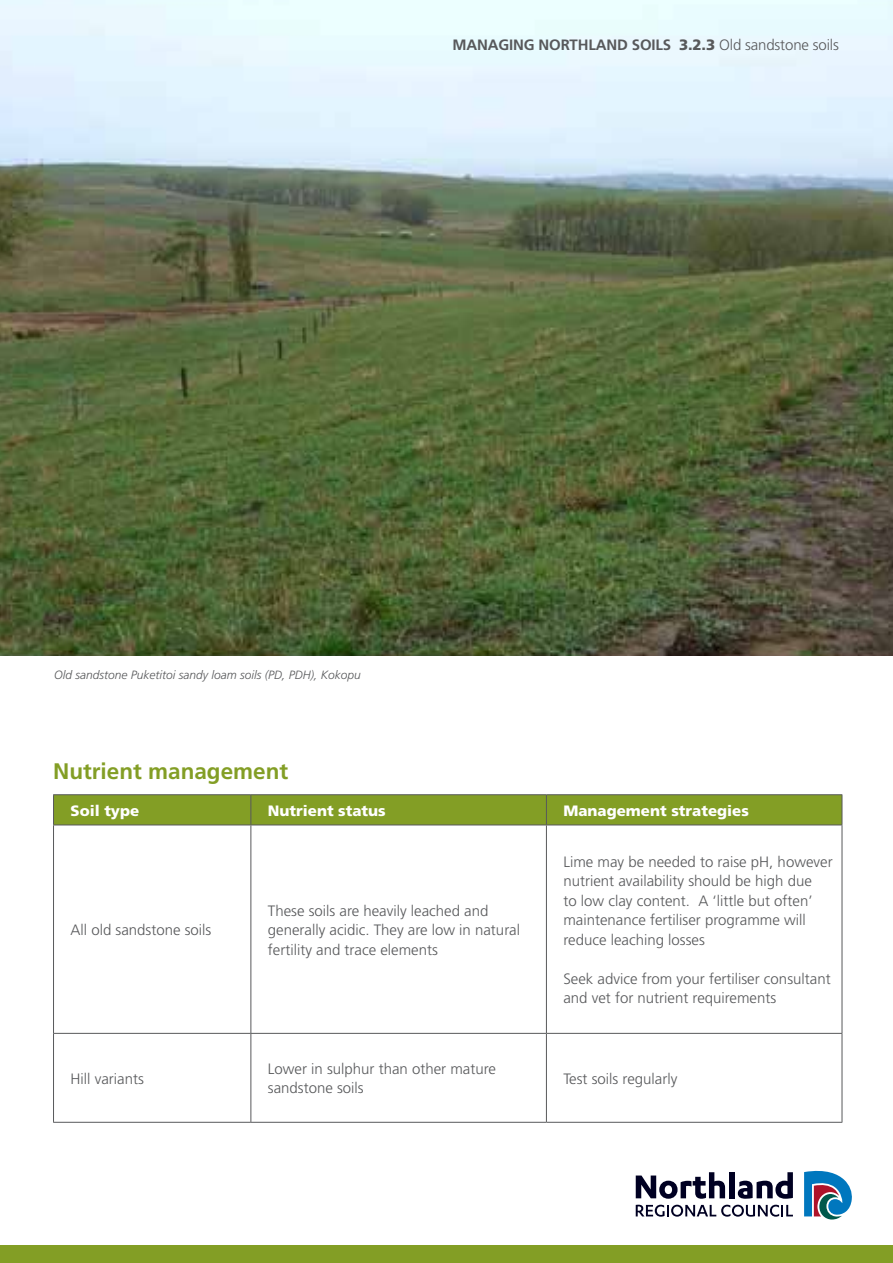
<style>
.page{position:relative;width:893px;height:1263px;background:#fff}
.page>*{position:absolute;margin:0;border:0;box-sizing:border-box;transform-origin:0 0}
.t1{font:700 22.5px "Frutiger";color:#839e25}
.t2{font:300 15px/19.5px "Frutiger";color:#58595b}
.t3{font:700 15px "Frutiger";letter-spacing:-.01em;color:#58595b}
.t4{font:900 15px "Frutiger";color:#fff}
.t5{font:italic 300 12px "Frutiger";color:#58595b}
.s1{font-weight:900}
.s2{font-weight:300}
</style>
<div class="page">
<svg style="left:636px;top:1172px;width:89px;height:27px"></svg>
<div style="left:729px;top:1172px;width:6px;height:26px;background:#002"></div>
<svg style="left:738px;top:1172px;width:55px;height:27px"></svg>
<svg style="left:636px;top:1205px;width:157px;height:12px"></svg>
<svg style="left:804px;top:1170px;width:48px;height:49px"></svg>
<img style="left:0;top:0;width:893px;height:656px">
<div style="left:0;top:1245px;width:893px;height:18px;background:#839e25"></div>
<div style="left:54px;top:795px;width:788px;height:30px;background:#839e25"></div>
<hr style="left:53px;top:794px;width:198px;height:1px;background:#58595b">
<hr style="left:53px;top:795px;width:1px;height:30px;background:#58595b">
<hr style="left:251px;top:794px;width:295px;height:1px;background:#58595b">
<hr style="left:250px;top:795px;width:1px;height:30px;background:#58595b">
<hr style="left:546px;top:794px;width:296px;height:1px;background:#58595b">
<hr style="left:546px;top:795px;width:1px;height:30px;background:#58595b">
<hr style="left:842px;top:795px;width:1px;height:30px;background:#58595b">
<hr style="left:53px;top:825px;width:198px;height:1px;background:#58595b">
<hr style="left:53px;top:825px;width:1px;height:208px;background:#58595b">
<hr style="left:251px;top:825px;width:295px;height:1px;background:#58595b">
<hr style="left:250px;top:825px;width:1px;height:208px;background:#58595b">
<hr style="left:546px;top:825px;width:296px;height:1px;background:#58595b">
<hr style="left:546px;top:825px;width:1px;height:208px;background:#58595b">
<hr style="left:842px;top:825px;width:1px;height:208px;background:#58595b">
<hr style="left:53px;top:1033px;width:198px;height:1px;background:#58595b">
<hr style="left:53px;top:1034px;width:1px;height:88px;background:#58595b">
<hr style="left:251px;top:1033px;width:295px;height:1px;background:#58595b">
<hr style="left:250px;top:1034px;width:1px;height:88px;background:#58595b">
<hr style="left:546px;top:1033px;width:296px;height:1px;background:#58595b">
<hr style="left:546px;top:1034px;width:1px;height:88px;background:#58595b">
<hr style="left:842px;top:1034px;width:1px;height:88px;background:#58595b">
<hr style="left:53px;top:1122px;width:198px;height:1px;background:#58595b">
<hr style="left:251px;top:1122px;width:295px;height:1px;background:#58595b">
<hr style="left:546px;top:1122px;width:296px;height:1px;background:#58595b">
<p class="t3" style="left:452px;top:36px;width:388px">MANAGING NORTHLAND SOILS <span class="s1">3.2.3</span> <span class="s2">Old sandstone soils</span></p>
<p class="t5" style="left:54px;top:668px;width:308px">Old sandstone Puketitoi sandy loam soils (PD, PDH), Kokopu</p>
<h1 class="t1" style="left:53px;top:758px;width:237px">Nutrient management</h1>
<p class="t4" style="left:71px;top:801px;width:70px">Soil type</p>
<p class="t4" style="left:268px;top:801px;width:119px">Nutrient status</p>
<p class="t4" style="left:563px;top:801px;width:187px">Management strategies</p>
<p class="t2" style="left:71px;top:920px;width:142px">All old sandstone soils</p>
<p class="t2" style="left:268px;top:900px;width:254px">These soils are heavily leached and generally acidic. They are low in natural fertility and trace elements</p>
<p class="t2" style="left:563px;top:852px;width:271px">Lime may be needed to raise pH, however nutrient availability should be high due<br>to low clay content. A ‘little but often’ maintenance fertiliser programme will reduce leaching losses</p>
<p class="t2" style="left:563px;top:969px;width:269px">Seek advice from your fertiliser consultant and vet for nutrient requirements</p>
<p class="t2" style="left:71px;top:1069px;width:75px">Hill variants</p>
<p class="t2" style="left:268px;top:1059px;width:230px">Lower in sulphur than other mature sandstone soils</p>
<p class="t2" style="left:563px;top:1069px;width:115px">Test soils regularly</p>
</div>
